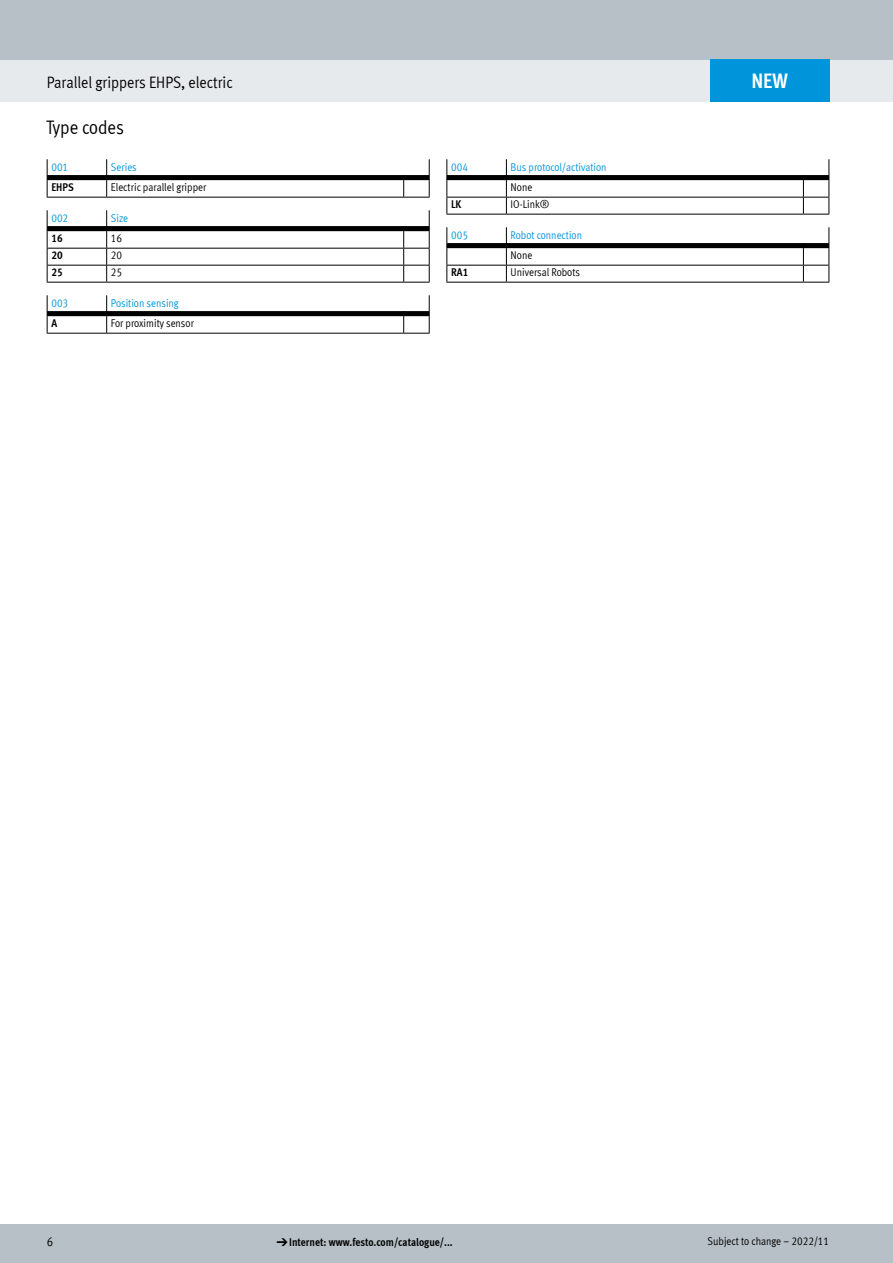
<style>
.page{position:relative;width:893px;height:1263px;background:#fff}
.page>*{position:absolute;margin:0;border:0;box-sizing:border-box;transform-origin:0 0}
.FES_box_title{font:700 21px "Meta Cond LF";color:#fff}
.FES_title_section{font:19.5px "Meta Cond LF";color:#000}
.FES_title_family{font:16.5px "Meta Cond LF";color:#000}
.t1{font:12.75px "Meta Cond LF";color:#000}
.t2{font:11.25px "Meta Cond LF";color:#000}
.t3{font:11.25px/20.5px "Meta Cond LF";color:#0095db}
.t4{font:700 11.25px "Meta Cond LF";color:#000}
.s1{color:#000}
.s2{font-family:"Meto Pict 182";font-weight:400}
</style>
<div class="page">
<div style="left:0;top:1225px;width:893px;height:38px;background:#b6c0c6"></div>
<div style="left:0;top:60px;width:893px;height:42px;background:#e7eaec"></div>
<div style="left:0;top:0;width:893px;height:60px;background:#b6c0c6"></div>
<svg style="left:47px;top:159px;width:383px;height:39px"></svg>
<svg style="left:47px;top:210px;width:383px;height:73px"></svg>
<svg style="left:47px;top:295px;width:383px;height:39px"></svg>
<svg style="left:446px;top:159px;width:383px;height:56px"></svg>
<svg style="left:446px;top:227px;width:383px;height:56px"></svg>
<div style="left:710px;top:60px;width:119px;height:42px;background:#0095db"></div>
<p class="FES_title_family" style="left:47px;top:72px;width:188px">Parallel grippers EHPS, electric</p>
<p class="FES_title_section" style="left:46px;top:116px;width:79px">Type codes</p>
<p class="t3" style="left:51px;top:156px;width:18px">001</p>
<p class="t3" style="left:111px;top:156px;width:27px">Series</p>
<p class="t4" style="left:51px;top:180px;width:24px">EHPS</p>
<p class="t2" style="left:111px;top:180px;width:97px">Electric parallel gripper</p>
<p class="t3" style="left:51px;top:207px;width:18px">002</p>
<p class="t3" style="left:111px;top:207px;width:19px">Size</p>
<p class="t4" style="left:51px;top:231px;width:13px">16</p>
<p class="t2" style="left:111px;top:231px;width:13px">16</p>
<p class="t4" style="left:51px;top:248px;width:13px">20</p>
<p class="t2" style="left:111px;top:248px;width:13px">20</p>
<p class="t4" style="left:51px;top:265px;width:13px">25</p>
<p class="t2" style="left:111px;top:265px;width:13px">25</p>
<p class="t3" style="left:51px;top:292px;width:18px">003</p>
<p class="t3" style="left:111px;top:292px;width:69px">Position sensing</p>
<p class="t4" style="left:51px;top:316px;width:7px">A</p>
<p class="t2" style="left:111px;top:316px;width:85px">For proximity sensor</p>
<p class="t3" style="left:451px;top:156px;width:18px">004</p>
<p class="t3" style="left:511px;top:156px;width:98px">Bus protocol/activation<br><span class="s1">None</span></p>
<p class="t4" style="left:451px;top:197px;width:12px">LK</p>
<p class="t2" style="left:511px;top:197px;width:40px">IO-Link®</p>
<p class="t3" style="left:451px;top:224px;width:18px">005</p>
<p class="t3" style="left:511px;top:224px;width:73px">Robot connection<br><span class="s1">None</span></p>
<p class="t4" style="left:451px;top:265px;width:19px">RA1</p>
<p class="t2" style="left:511px;top:265px;width:71px">Universal Robots</p>
<p class="FES_box_title" style="left:751px;top:67px;width:38px">NEW</p>
<p class="t1" style="left:47px;top:1234px;width:8px">6</p>
<p class="t4" style="left:276px;top:1235px;width:178px"><span class="s2">d</span>Internet: www.festo.com/catalogue/...</p>
<p class="t2" style="left:708px;top:1234px;width:123px">Subject to change – 2022/11</p>
</div>
